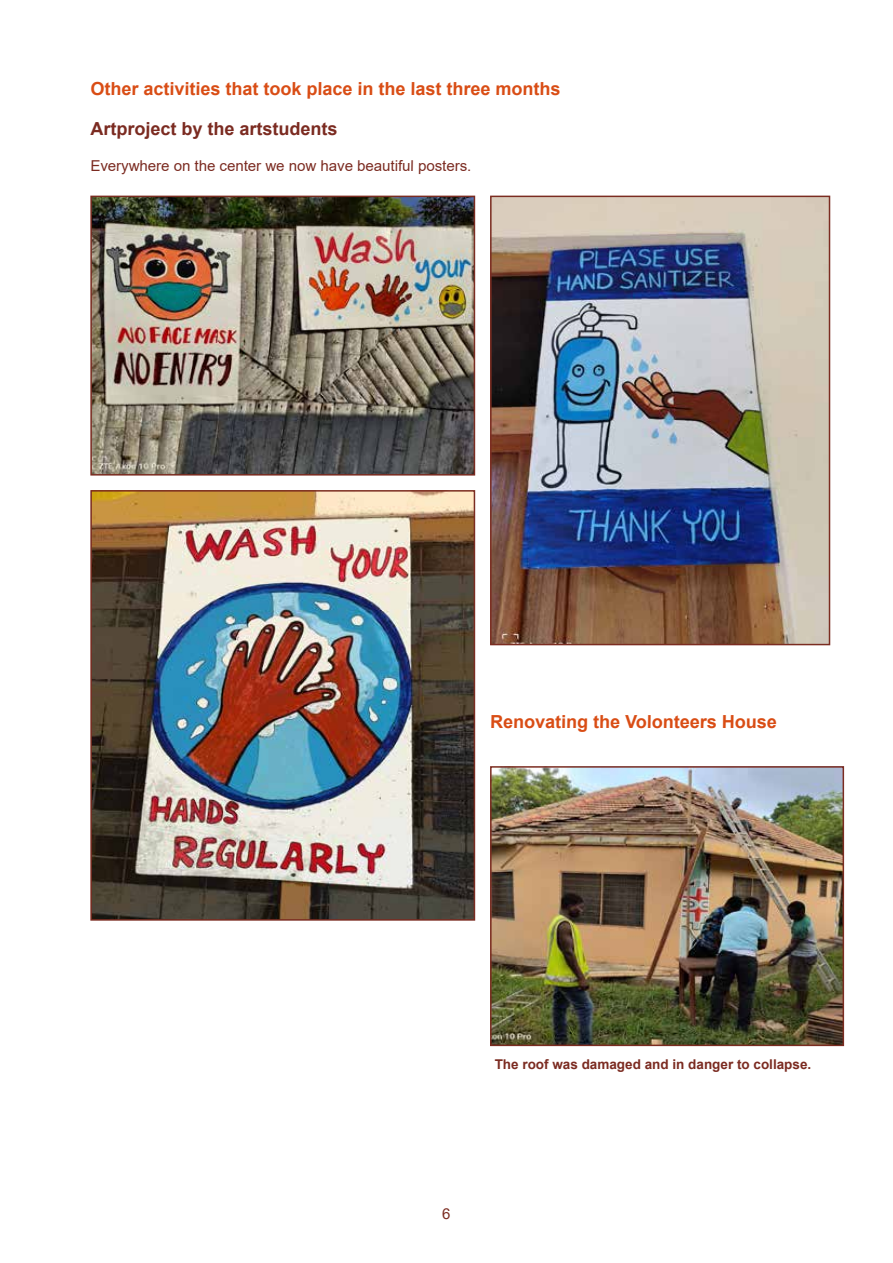
<style>
.page{position:relative;width:893px;height:1263px;background:#fff}
.page>*{position:absolute;margin:0;border:0;box-sizing:border-box;transform-origin:0 0}
.t1{font:700 18px "Arial";color:#d94d15}
.t2{font:700 18px "Arial";color:#7b2b21}
.t3{font:15px "Arial";color:#7b2b21}
.t4{font:15px "Arial";color:#7b2c21}
.t5{font:700 13.5px "Arial";color:#7b2b21}
</style>
<div class="page">
<img style="left:93px;top:199px;width:379px;height:274px">
<div style="left:90px;top:196px;width:385px;height:280px;border:2px solid #7b2c21"></div>
<img style="left:493px;top:199px;width:334px;height:443px">
<div style="left:490px;top:196px;width:340px;height:449px;border:2px solid #7b2c21"></div>
<img style="left:93px;top:493px;width:379px;height:425px">
<div style="left:90px;top:490px;width:385px;height:431px;border:2px solid #7b2c21"></div>
<img style="left:493px;top:769px;width:348px;height:274px">
<div style="left:490px;top:766px;width:354px;height:280px;border:2px solid #7b2c21"></div>
<p class="t1" style="left:90px;top:76px;width:472px">Other activities that took place in the last three months</p>
<p class="t2" style="left:90px;top:116px;width:249px">Artproject by the artstudents</p>
<p class="t3" style="left:90px;top:155px;width:383px">Everywhere on the center we now have beautiful posters.</p>
<p class="t1" style="left:490px;top:708px;width:289px">Renovating the Volonteers House</p>
<p class="t5" style="left:495px;top:1054px;width:318px">The roof was damaged and in danger to collapse.</p>
<p class="t4" style="left:442px;top:1203px;width:10px">6</p>
</div>
